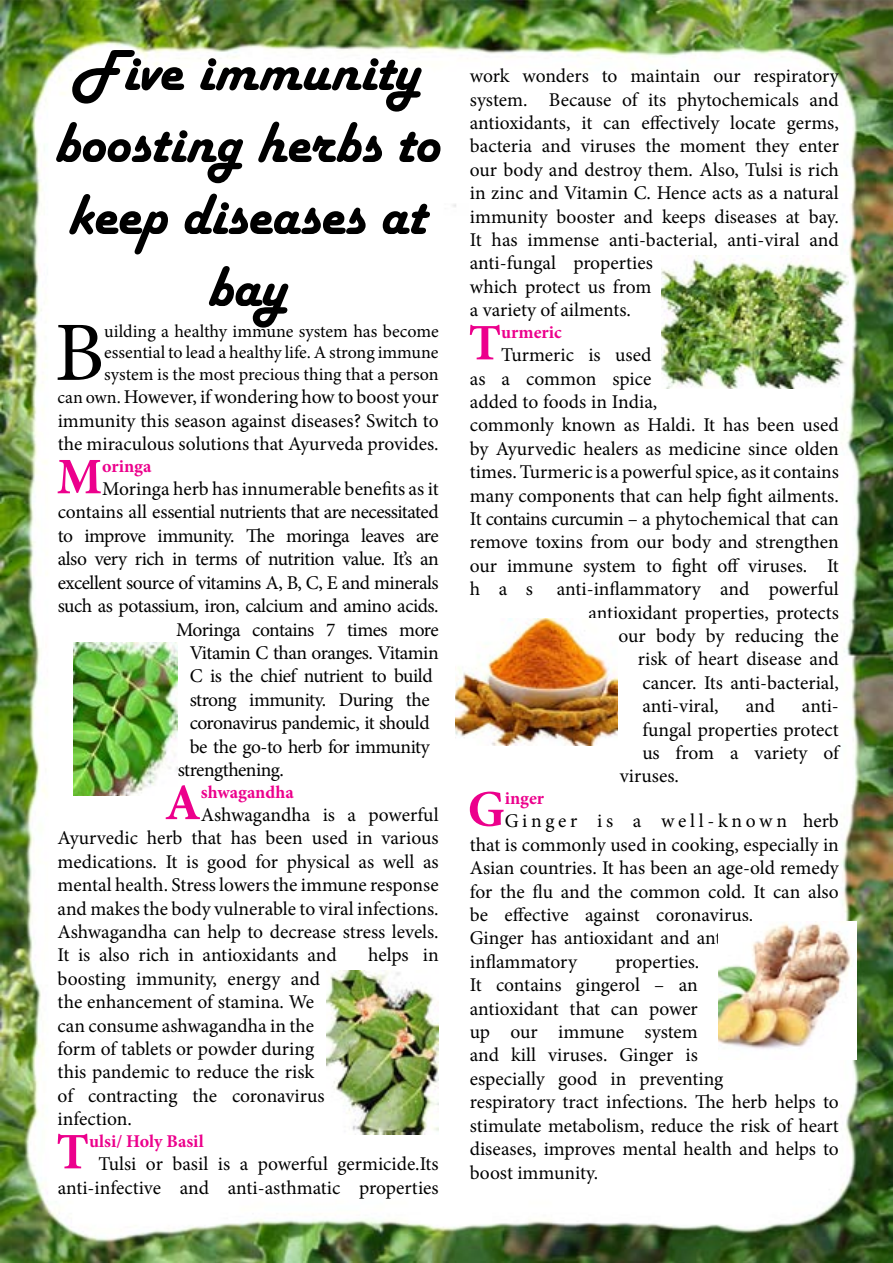
<style>
.page{position:relative;width:893px;height:1263px;background:#fff}
.page>*{position:absolute;margin:0;border:0;box-sizing:border-box;transform-origin:0 0}
.t1{font:84.45px "Minion Pro";color:#000}
.t2{font:60px/72px "Harlow Solid";color:#000;text-align:center}
.t3{font:700 51.3px "Minion Pro";color:#ec008c}
.t4{font:19.5px/23.4px "Minion Pro";letter-spacing:-.005em;color:#000}
.t5{font:19.5px "Minion Pro";letter-spacing:-.025em;color:#000}
.t6{font:19.5px "Minion Pro";letter-spacing:-.035em;color:#000}
.t7{font:19.5px "Minion Pro";letter-spacing:-.03em;color:#000}
.t8{font:18px/21.6px "Minion Pro";letter-spacing:-.005em;color:#000;text-align:justify}
.t9{font:700 18px "Minion Pro";color:#ec008c}
.s1{font-size:18px}
</style>
<div class="page">
<img style="left:0;top:0;width:893px;height:1263px">
<img style="left:74px;top:642px;width:104px;height:153px">
<img style="left:327px;top:970px;width:111px;height:164px">
<img style="left:661px;top:255px;width:187px;height:133px">
<img style="left:455px;top:618px;width:163px;height:127px">
<img style="left:718px;top:921px;width:139px;height:138px">
<h2 class="t2" style="left:54px;top:39px;width:387px">Five immunity boosting herbs to keep diseases at bay</h2>
<h1 class="t1" style="left:55px;top:296px;width:51px">B</h1>
<p class="t8" style="left:104px;top:320px;width:336px">uilding a healthy immune system has become essential to lead a healthy life. A strong immune system is the most precious thing that a person</p>
<p class="t4" style="left:58px;top:385px;width:383px;text-align:justify"><span class="s1">can own.</span> However, if wondering how to boost your immunity this season against diseases? Switch to the miraculous solutions that Ayurveda provides.</p>
<h3 class="t3" style="left:57px;top:441px;width:47px">M</h3>
<p class="t9" style="left:102px;top:453px;width:51px">oringa</p>
<p class="t4" style="left:102px;top:477px;width:338px">Moringa herb has innumerable benefits as it</p>
<p class="t5" style="left:58px;top:499px;width:383px">contains all essential nutrients that are necessitated</p>
<p class="t6" style="left:58px;top:523px;width:383px">to improve immunity. The moringa leaves are</p>
<p class="t5" style="left:58px;top:546px;width:383px">also very rich in terms of nutrition value. It’s an</p>
<p class="t5" style="left:58px;top:569px;width:383px">excellent source of vitamins A, B, C, E and minerals</p>
<p class="t5" style="left:58px;top:593px;width:383px">such as potassium, iron, calcium and amino acids.</p>
<p class="t7" style="left:176px;top:616px;width:264px">Moringa contains 7 times more</p>
<p class="t6" style="left:190px;top:640px;width:251px">Vitamin C than oranges. Vitamin</p>
<p class="t5" style="left:190px;top:663px;width:244px">C is the chief nutrient to build</p>
<p class="t5" style="left:190px;top:686px;width:242px">strong immunity. During the</p>
<p class="t7" style="left:190px;top:710px;width:242px">coronavirus pandemic, it should</p>
<p class="t5" style="left:190px;top:733px;width:241px">be the go-to herb for immunity</p>
<p class="t5" style="left:178px;top:757px;width:108px">strengthening.</p>
<h3 class="t3" style="left:165px;top:766px;width:38px">A</h3>
<p class="t9" style="left:201px;top:779px;width:94px">shwagandha</p>
<p class="t4" style="left:58px;top:803px;width:383px;text-align:justify;text-indent:143px">Ashwagandha is a powerful Ayurvedic herb that has been used in various medications. It is good for physical as well as mental health. Stress lowers the immune response and makes the body vulnerable to viral infections.<br>Ashwagandha can help to decrease stress levels.<br>It is also rich in antioxidants and</p>
<p class="t4" style="left:368px;top:943px;width:72px">helps in</p>
<p class="t4" style="left:58px;top:967px;width:268px">boosting immunity, energy and the enhancement of stamina. We can consume ashwagandha in the form of tablets or powder during this pandemic to reduce the risk of contracting the coronavirus infection.</p>
<h3 class="t3" style="left:56px;top:1116px;width:34px">T</h3>
<p class="t9" style="left:89px;top:1128px;width:116px">ulsi/ Holy Basil</p>
<p class="t4" style="left:58px;top:1152px;width:383px;text-align:right">Tulsi or basil is a powerful germicide.Its anti-infective and anti-asthmatic properties</p>
<p class="t4" style="left:470px;top:64px;width:371px">work wonders to maintain our respiratory system. Because of its phytochemicals and antioxidants, it can effectively locate germs, bacteria and viruses the moment they enter our body and destroy them. Also, Tulsi is rich in zinc and Vitamin C. Hence acts as a natural immunity booster and keeps diseases at bay.<br>It has immense anti-bacterial, anti-viral and anti-fungal properties<br>which protect us from<br>a variety of ailments.</p>
<h3 class="t3" style="left:468px;top:307px;width:34px">T</h3>
<p class="t9" style="left:501px;top:319px;width:62px">urmeric</p>
<p class="t4" style="left:501px;top:343px;width:152px">Turmeric is used</p>
<p class="t4" style="left:470px;top:367px;width:183px">as a common spice</p>
<p class="t4" style="left:470px;top:390px;width:189px">added to foods in India,</p>
<p class="t4" style="left:470px;top:414px;width:371px">commonly known as Haldi. It has been used</p>
<p class="t4" style="left:470px;top:437px;width:371px">by Ayurvedic healers as medicine since olden</p>
<p class="t4" style="left:470px;top:460px;width:371px">times. Turmeric is a powerful spice, as it contains</p>
<p class="t4" style="left:470px;top:484px;width:370px">many components that can help fight ailments.</p>
<p class="t5" style="left:470px;top:506px;width:370px">It contains curcumin – a phytochemical that can</p>
<p class="t4" style="left:470px;top:531px;width:371px">remove toxins from our body and strengthen</p>
<p class="t4" style="left:470px;top:554px;width:371px">our immune system to fight off viruses. It</p>
<p class="t4" style="left:470px;top:577px;width:371px">h a s anti-inflammatory and powerful</p>
<p class="t4" style="left:588px;top:601px;width:252px">antioxidant properties, protects</p>
<p class="t4" style="left:618px;top:624px;width:222px">our body by reducing the</p>
<p class="t4" style="left:638px;top:648px;width:203px">risk of heart disease and</p>
<p class="t4" style="left:642px;top:671px;width:198px">cancer. Its anti-bacterial,</p>
<p class="t4" style="left:642px;top:694px;width:78px">anti-viral,</p>
<p class="t4" style="left:746px;top:694px;width:31px">and</p>
<p class="t4" style="left:802px;top:694px;width:38px">anti-</p>
<p class="t4" style="left:642px;top:718px;width:198px">fungal properties protect</p>
<p class="t4" style="left:642px;top:741px;width:200px">us from a variety of</p>
<p class="t4" style="left:620px;top:765px;width:61px">viruses.</p>
<h3 class="t3" style="left:468px;top:773px;width:39px">G</h3>
<p class="t9" style="left:505px;top:786px;width:41px">inger</p>
<p class="t4" style="left:470px;top:810px;width:371px;text-indent:35px">Ginger is a well-known herb that is commonly used in cooking, especially in Asian countries. It has been an age-old remedy for the flu and the common cold. It can also be effective against coronavirus.<br>Ginger has antioxidant and anti&shy;inflammatory</p>
<p class="t4" style="left:470px;top:950px;width:370px;text-indent:146px">properties.<br>It contains gingerol – an<br>antioxidant that can power<br>up our immune system<br>and kill viruses. Ginger is<br>especially good in preventing<br>respiratory tract infections. The herb helps to stimulate metabolism, reduce the risk of heart diseases, improves mental health and helps to boost immunity.</p>
</div>
